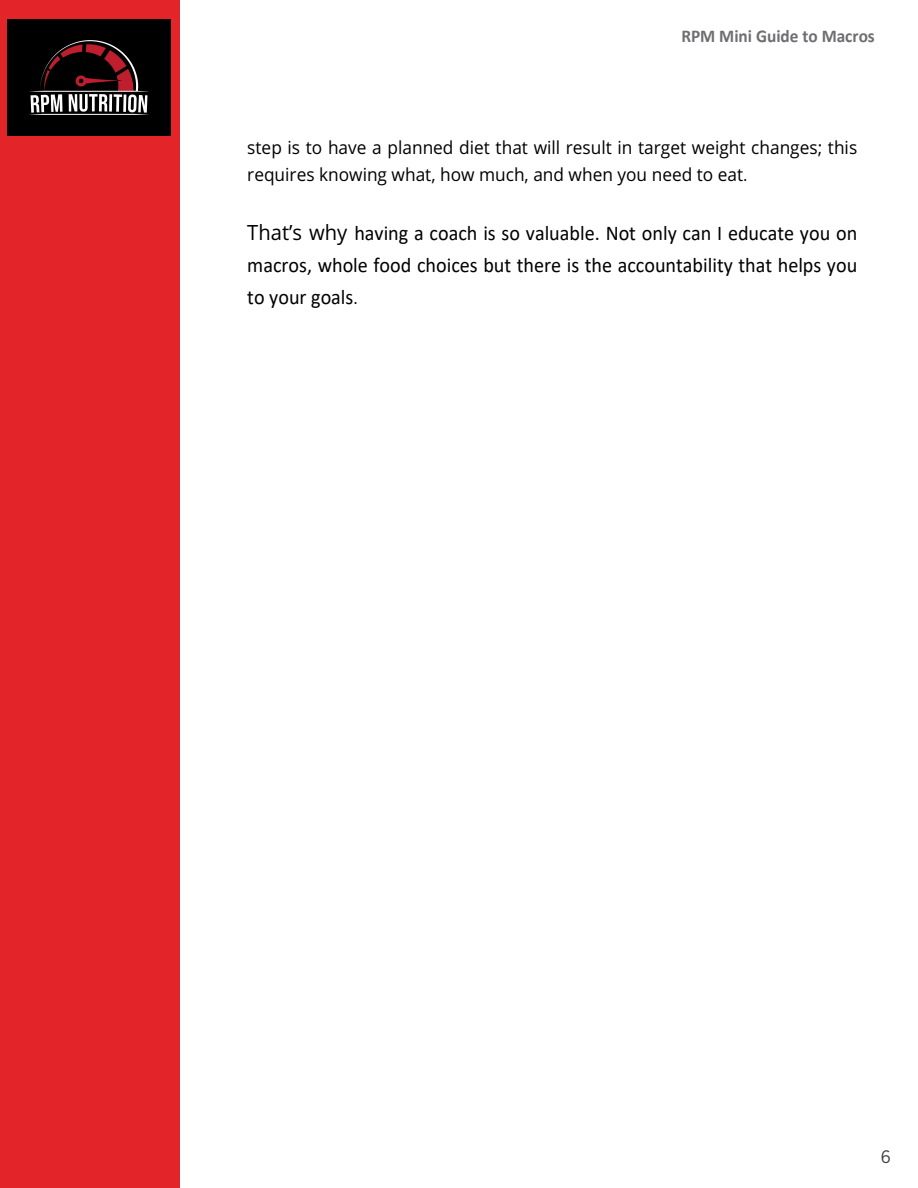
<style>
.page{position:relative;width:918px;height:1188px;background:#fff}
.page>*{position:absolute;margin:0;border:0;box-sizing:border-box;transform-origin:0 0}
.t1{font:21px/32.2px "Calibri";color:#000;text-align:justify;scale:.96 1}
.t2{font:18px/27.5px "Open Sans";color:#000;scale:.96 1}
.t3{font:700 18px "Calibri";color:#6d6e71;scale:.96 1}
.t4{font:18px "Gotham Narrow";color:#414042}
.s1{font-family:"Calibri"}
.s2{font-family:"Open Sans"}
.s3{font-size:18px}
</style>
<div class="page">
<div style="left:0;top:0;width:180px;height:1188px;background:#e32429"></div>
<img style="left:7px;top:19px;width:163px;height:117px">
<p class="t3" style="left:681px;top:23px;width:203px">RPM Mini Guide to Macros</p>
<p class="t2" style="left:247px;top:133px;width:637px">step is to have a planned diet that will result in target weight changes; this requires knowing what, how much, and when you need to eat<span class="s1">.</span></p>
<p class="t1" style="left:247px;top:216px;width:637px"><span class="s2">That’s why</span> having a coach is so valuable. Not only can I educate you on macros, whole food choices but there is the accountability that helps you to your goals<span class="s3">.</span></p>
<p class="t4" style="left:881px;top:1145px;width:12px">6</p>
</div>
